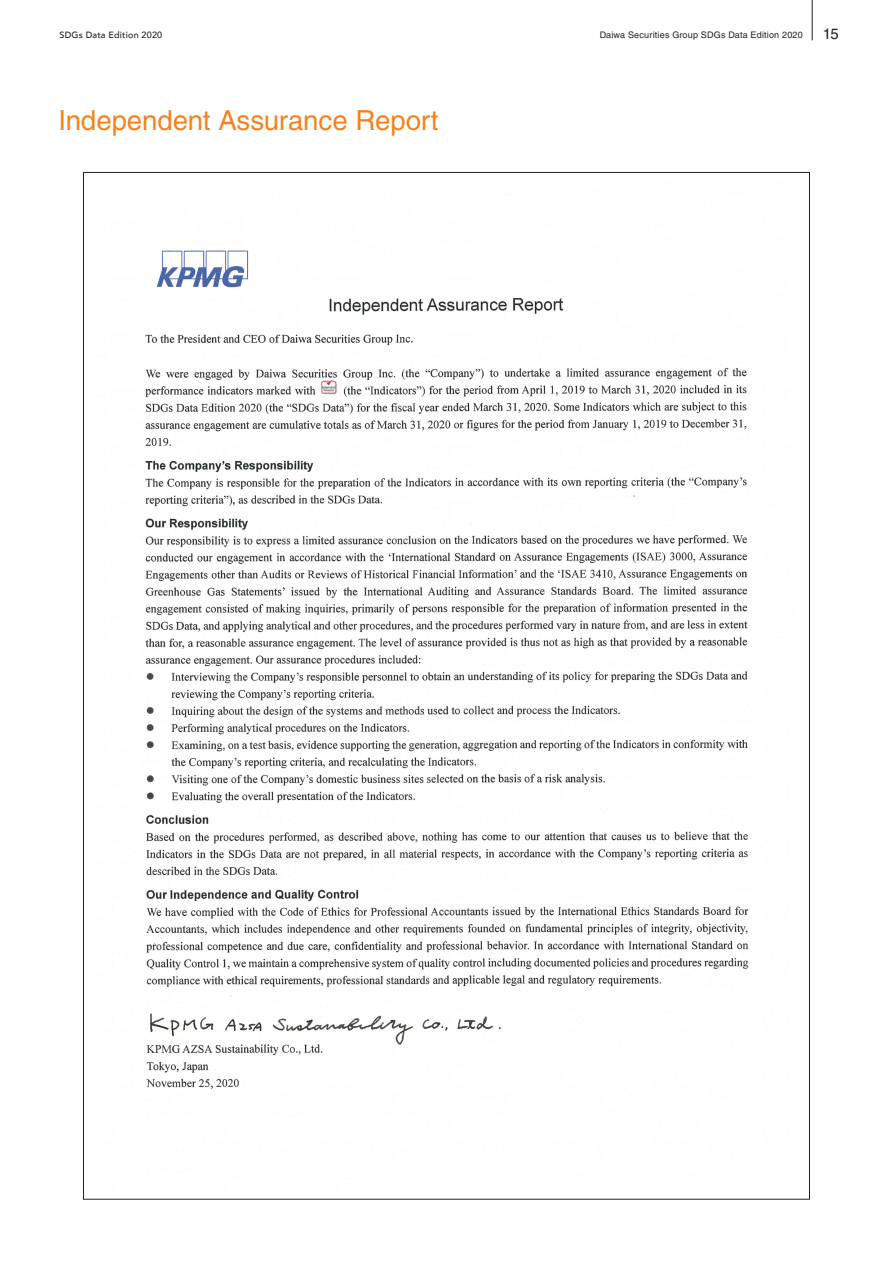
<style>
.page{position:relative;width:893px;height:1263px;background:#fff}
.page>*{position:absolute;margin:0;border:0;box-sizing:border-box;transform-origin:0 0}
.t1{font:27.6px "Helvetica LT Std";letter-spacing:-.005em;color:#f58220}
.t2{font:14.85px "Helvetica LT Std";color:#231f20}
.t3{font:9px "Helvetica LT Std";letter-spacing:.02em;color:#231f20}
.t4{font:500 9px "Avenir";letter-spacing:.02em;color:#231f20}
</style>
<div class="page">
<img style="left:97px;top:183px;width:698px;height:1007px">
<hr style="left:812px;top:0;width:1px;height:40px;background:#231f20">
<p class="t4" style="left:60px;top:27px;width:104px">SDGs Data Edition 2020</p>
<p class="t3" style="left:600px;top:30px;width:205px">Daiwa Securities Group SDGs Data Edition 2020</p>
<h2 class="t2" style="left:823px;top:25px;width:17px">15</h2>
<h1 class="t1" style="left:58px;top:105px;width:381px">Independent Assurance Report</h1>
</div>
